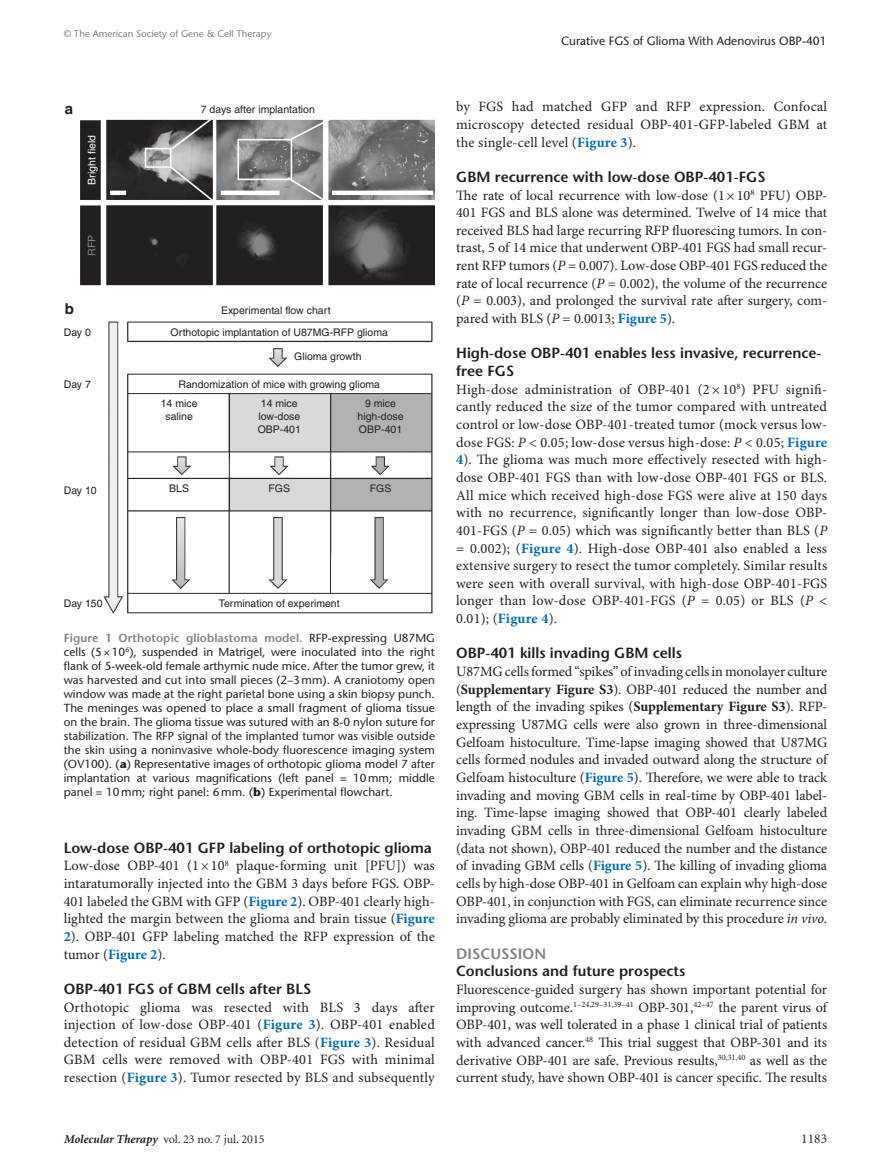
<style>
.page{position:relative;width:891px;height:1175px;background:#fff}
.page>*{position:absolute;margin:0;border:0;box-sizing:border-box;transform-origin:0 0}
.t1{font:600 15px "ITC Stone Sans";color:#808285}
.t2{font:700 15px "Helvetica";color:#231f20}
.t3{font:600 14.7px/17.7px "ITC Stone Sans";color:#231f20}
.t4{font:14.25px/17.7px "Minion Pro";letter-spacing:.005em;color:#231f20;text-align:justify}
.t5{font:13.5px "Minion";color:#231f20}
.t6{font:12px "Stone Sans";color:#231f20}
.t7{font:12px "Minion";color:#231f20}
.t8{font:11.7px/14.1px "Stone Sans";letter-spacing:.005em;color:#231f20;text-align:justify}
.t9{font:600 11.7px "ITC Stone Sans";letter-spacing:.005em;color:#808285}
.t10{font:10.5px/12.6px "Helvetica";color:#231f20}
.t11{font:10.5px "Helvetica";color:#fff}
.t12{font:10.5px "Helvetica";color:#808285}
.t13{font:9.75px "Stone Sans";color:#808285}
.s1{font-family:"Stone Sans";font-weight:400;color:#231f20}
.s2{font-weight:700}
.s3{font-weight:700;color:#006cb3}
.s4{font-style:italic}
.s5{font-weight:700;font-style:italic}
</style>
<div class="page">
<img style="left:80px;top:119px;width:355px;height:495px">
<p class="t13" style="left:64px;top:28px;width:209px">© The American Society of Gene &amp; Cell Therapy</p>
<p class="t6" style="left:561px;top:34px;width:267px">Curative FGS of Glioma With Adenovirus OBP-401</p>
<p class="t2" style="left:65px;top:99px;width:10px">a</p>
<p class="t11" style="left:86px;top:185px;width:51px;rotate:-90deg">Bright field</p>
<p class="t12" style="left:86px;top:256px;width:22px;rotate:-90deg">RFP</p>
<p class="t2" style="left:65px;top:300px;width:11px">b</p>
<p class="t10" style="left:64px;top:326px;width:29px">Day 0</p>
<p class="t10" style="left:64px;top:378px;width:29px">Day 7</p>
<p class="t10" style="left:64px;top:483px;width:34px">Day 10</p>
<p class="t10" style="left:64px;top:596px;width:40px">Day 150</p>
<p class="t10" style="left:201px;top:103px;width:116px">7 days after implantation</p>
<p class="t10" style="left:171px;top:300px;width:219px;line-height:21.5px;text-indent:50px">Experimental flow chart<br>Orthotopic implantation of U87MG-RFP glioma</p>
<p class="t10" style="left:294px;top:350px;width:69px">Glioma growth</p>
<p class="t10" style="left:161px;top:374px;width:221px;line-height:19.5px;text-indent:18px">Randomization of mice with growing glioma<br>14 mice</p>
<p class="t10" style="left:165px;top:410px;width:29px">saline</p>
<p class="t10" style="left:258px;top:397px;width:45px;text-align:center">14 mice low-dose<br>OBP-401</p>
<p class="t10" style="left:358px;top:397px;width:48px;text-align:center">9 mice high-dose<br>OBP-401</p>
<p class="t10" style="left:169px;top:481px;width:21px">BLS</p>
<p class="t10" style="left:269px;top:481px;width:23px">FGS</p>
<p class="t10" style="left:370px;top:481px;width:23px">FGS</p>
<p class="t10" style="left:219px;top:596px;width:122px">Termination of experiment</p>
<p class="t9" style="left:64px;top:630px;width:373px">Figure 1 Orthotopic glioblastoma model. <span class="s1">RFP-expressing U87MG</span></p>
<p class="t8" style="left:64px;top:644px;width:373px">cells (5×10<sup>6</sup>), suspended in Matrigel, were inoculated into the right flank of 5-week-old female arthymic nude mice. After the tumor grew, it was harvested and cut into small pieces (2–3mm). A craniotomy open window was made at the right parietal bone using a skin biopsy punch.<br>The meninges was opened to place a small fragment of glioma tissue on the brain. The glioma tissue was sutured with an 8-0 nylon suture for stabilization. The RFP signal of the implanted tumor was visible outside the skin using a noninvasive whole-body fluorescence imaging system (OV100). (<span class="s2">a</span>) Representative images of orthotopic glioma model 7 after implantation at various magnifications (left panel = 10mm; middle panel = 10mm; right panel: 6mm. (<span class="s2">b</span>) Experimental flowchart.</p>
<p class="t3" style="left:64px;top:838px;width:370px">Low-dose OBP-401 GFP labeling of orthotopic glioma</p>
<p class="t4" style="left:64px;top:857px;width:373px">Low-dose OBP-401 (1×10<sup>8</sup> plaque-forming unit [PFU]) was intaratumorally injected into the GBM 3 days before FGS. OBP-401 labeled the GBM with GFP (<span class="s3">Figure 2</span>). OBP-401 clearly high&shy;lighted the margin between the glioma and brain tissue (<span class="s3">Figure 2</span>). OBP-401 GFP labeling matched the RFP expression of the tumor (<span class="s3">Figure 2</span>).</p>
<p class="t3" style="left:64px;top:979px;width:249px">OBP-401 FGS of GBM cells after BLS</p>
<p class="t4" style="left:64px;top:998px;width:373px">Orthotopic glioma was resected with BLS 3 days after injection of low-dose OBP-401 (<span class="s3">Figure 3</span>). OBP-401 enabled detection of residual GBM cells after BLS (<span class="s3">Figure 3</span>). Residual GBM cells were removed with OBP-401 FGS with minimal resection (<span class="s3">Figure 3</span>). Tumor resected by BLS and subsequently</p>
<p class="t4" style="left:456px;top:98px;width:373px">by FGS had matched GFP and RFP expression. Confocal microscopy detected residual OBP-401-GFP-labeled GBM at the single-cell level (<span class="s3">Figure 3</span>).</p>
<p class="t3" style="left:456px;top:168px;width:311px">GBM recurrence with low-dose OBP-401-FGS</p>
<p class="t4" style="left:456px;top:187px;width:373px">The rate of local recurrence with low-dose (1×10<sup>8</sup> PFU) OBP-401 FGS and BLS alone was determined. Twelve of 14 mice that received BLS had large recurring RFP fluorescing tumors. In con&shy;trast, 5 of 14 mice that underwent OBP-401 FGS had small recur&shy;rent RFP tumors (<span class="s4">P</span> = 0.007). Low-dose OBP-401 FGS reduced the rate of local recurrence (<span class="s4">P</span> = 0.002), the volume of the recurrence (<span class="s4">P</span> = 0.003), and prolonged the survival rate after surgery, com&shy;pared with BLS (<span class="s4">P</span> = 0.0013; <span class="s3">Figure 5</span>).</p>
<p class="t3" style="left:456px;top:344px;width:367px">High-dose OBP-401 enables less invasive, recurrence&shy;free FGS</p>
<p class="t4" style="left:456px;top:381px;width:373px">High-dose administration of OBP-401 (2 × 10<sup>8</sup>) PFU signifi&shy;cantly reduced the size of the tumor compared with untreated control or low-dose OBP-401-treated tumor (mock versus low&shy;dose FGS: <span class="s4">P</span> &lt; 0.05; low-dose versus high-dose: <span class="s4">P</span> &lt; 0.05; <span class="s3">Figure 4</span>). The glioma was much more effectively resected with high&shy;dose OBP-401 FGS than with low-dose OBP-401 FGS or BLS.<br>All mice which received high-dose FGS were alive at 150 days with no recurrence, significantly longer than low-dose OBP-401-FGS (<span class="s4">P</span> = 0.05) which was significantly better than BLS (<span class="s4">P </span>= 0.002); (<span class="s3">Figure 4</span>). High-dose OBP-401 also enabled a less extensive surgery to resect the tumor completely. Similar results were seen with overall survival, with high-dose OBP-401-FGS longer than low-dose OBP-401-FGS (<span class="s4">P</span> = 0.05) or BLS (<span class="s4">P</span> &lt; 0.01); (<span class="s3">Figure 4</span>).</p>
<p class="t3" style="left:456px;top:644px;width:227px">OBP-401 kills invading GBM cells</p>
<p class="t4" style="left:456px;top:663px;width:373px">U87MG cells formed “spikes” of invading cells in monolayer culture (<span class="s2">Supplementary Figure S3</span>). OBP-401 reduced the number and length of the invading spikes (<span class="s2">Supplementary Figure S3</span>). RFP&shy;expressing U87MG cells were also grown in three-dimensional Gelfoam histoculture. Time-lapse imaging showed that U87MG cells formed nodules and invaded outward along the structure of Gelfoam histoculture (<span class="s3">Figure 5</span>). Therefore, we were able to track invading and moving GBM cells in real-time by OBP-401 label&shy;ing. Time-lapse imaging showed that OBP-401 clearly labeled invading GBM cells in three-dimensional Gelfoam histoculture (data not shown), OBP-401 reduced the number and the distance of invading GBM cells (<span class="s3">Figure 5</span>). The killing of invading glioma cells by high-dose OBP-401 in Gelfoam can explain why high-dose OBP-401, in conjunction with FGS, can eliminate recurrence since invading glioma are probably eliminated by this procedure <span class="s4">in vivo</span>.</p>
<p class="t1" style="left:456px;top:944px;width:91px">DISCUSSION</p>
<p class="t3" style="left:456px;top:962px;width:231px">Conclusions and future prospects</p>
<p class="t4" style="left:456px;top:981px;width:373px">Fluorescence-guided surgery has shown important potential for improving outcome.<sup>1–24,29–31,39–41</sup> OBP-301,<sup>42–47</sup> the parent virus of OBP-401, was well tolerated in a phase 1 clinical trial of patients with advanced cancer.<sup>48</sup> This trial suggest that OBP-301 and its derivative OBP-401 are safe. Previous results,<sup>30,31,40</sup> as well as the current study, have shown OBP-401 is cancer specific. The results</p>
<p class="t7" style="left:64px;top:1133px;width:202px"><span class="s5">Molecular Therapy</span> vol. 23 no. 7 jul. 2015</p>
<p class="t5" style="left:801px;top:1132px;width:27px">1183</p>
</div>
